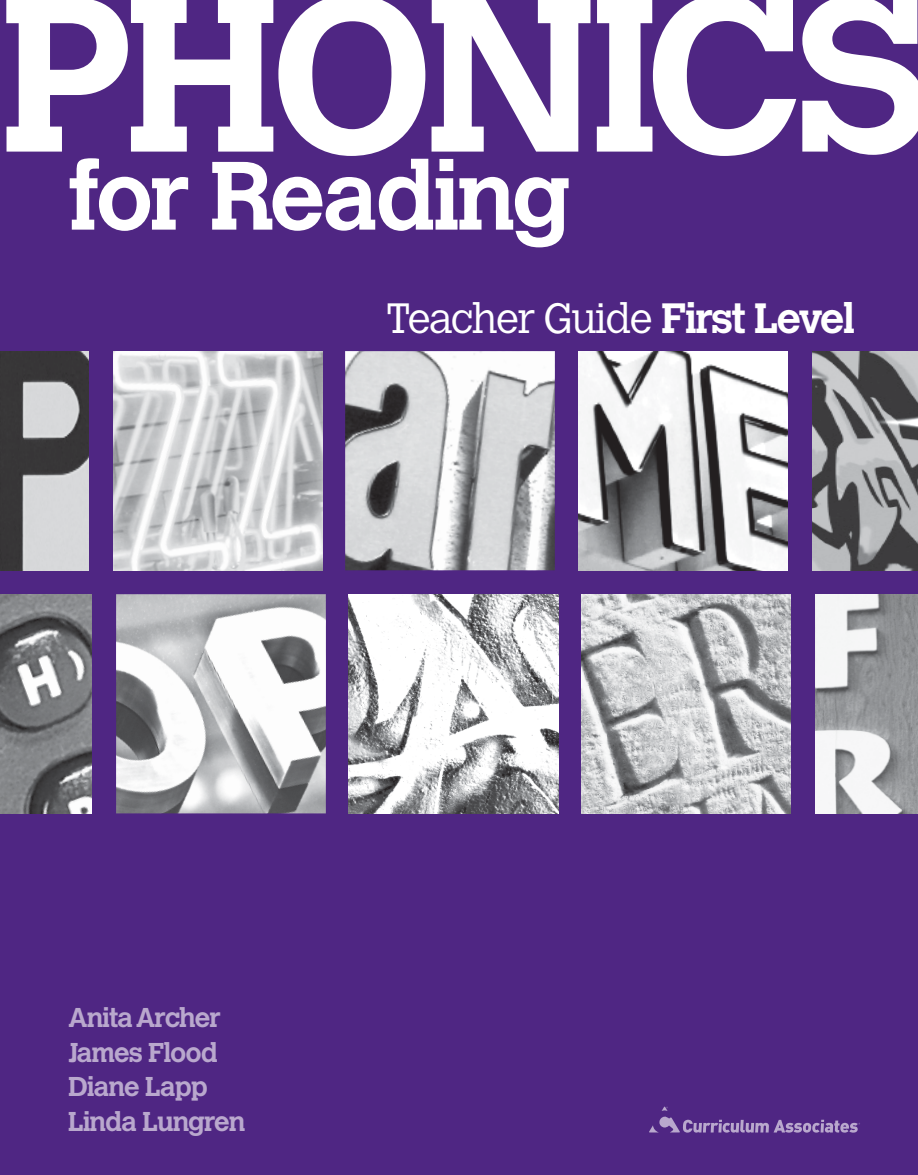
<style>
.page{position:relative;width:918px;height:1175px;background:#fff}
.page>*{position:absolute;margin:0;border:0;box-sizing:border-box;transform-origin:0 0}
.t1{font:700 217.5px "Calvert MT Std";letter-spacing:-.04em;color:#fff}
.t2{font:700 96px "Calvert MT Std";letter-spacing:-.04em;color:#fff}
.t3{font:300 42px "Calvert MT Std";letter-spacing:-.04em;color:#fff}
.t4{font:700 27px/34.5px "Calvert MT Std";letter-spacing:-.04em;color:#b9a8cd}
.s1{font-weight:700}
</style>
<div class="page">
<div style="left:0;top:0;width:918px;height:1174px;background:#4f2683"></div>
<img style="left:345px;top:351px;width:210px;height:219px">
<img style="left:348px;top:594px;width:210px;height:219px">
<img style="left:113px;top:351px;width:210px;height:219px">
<img style="left:116px;top:594px;width:210px;height:219px">
<img style="left:578px;top:351px;width:210px;height:219px">
<img style="left:581px;top:594px;width:210px;height:219px">
<img style="left:813px;top:351px;width:105px;height:219px">
<img style="left:816px;top:594px;width:102px;height:219px">
<img style="left:0;top:351px;width:88px;height:219px">
<img style="left:0;top:594px;width:91px;height:219px">
<svg style="left:649px;top:1106px;width:211px;height:26px"></svg>
<h1 class="t1" style="left:0;top:-63px;width:933px">PHONICS</h1>
<h2 class="t2" style="left:67px;top:135px;width:506px">for Reading</h2>
<h3 class="t3" style="left:386px;top:294px;width:471px">Teacher Guide <span class="s1">First Level</span></h3>
<p class="t4" style="left:68px;top:999px;width:179px">Anita Archer<br>James Flood<br>Diane Lapp<br>Linda Lungren</p>
</div>
